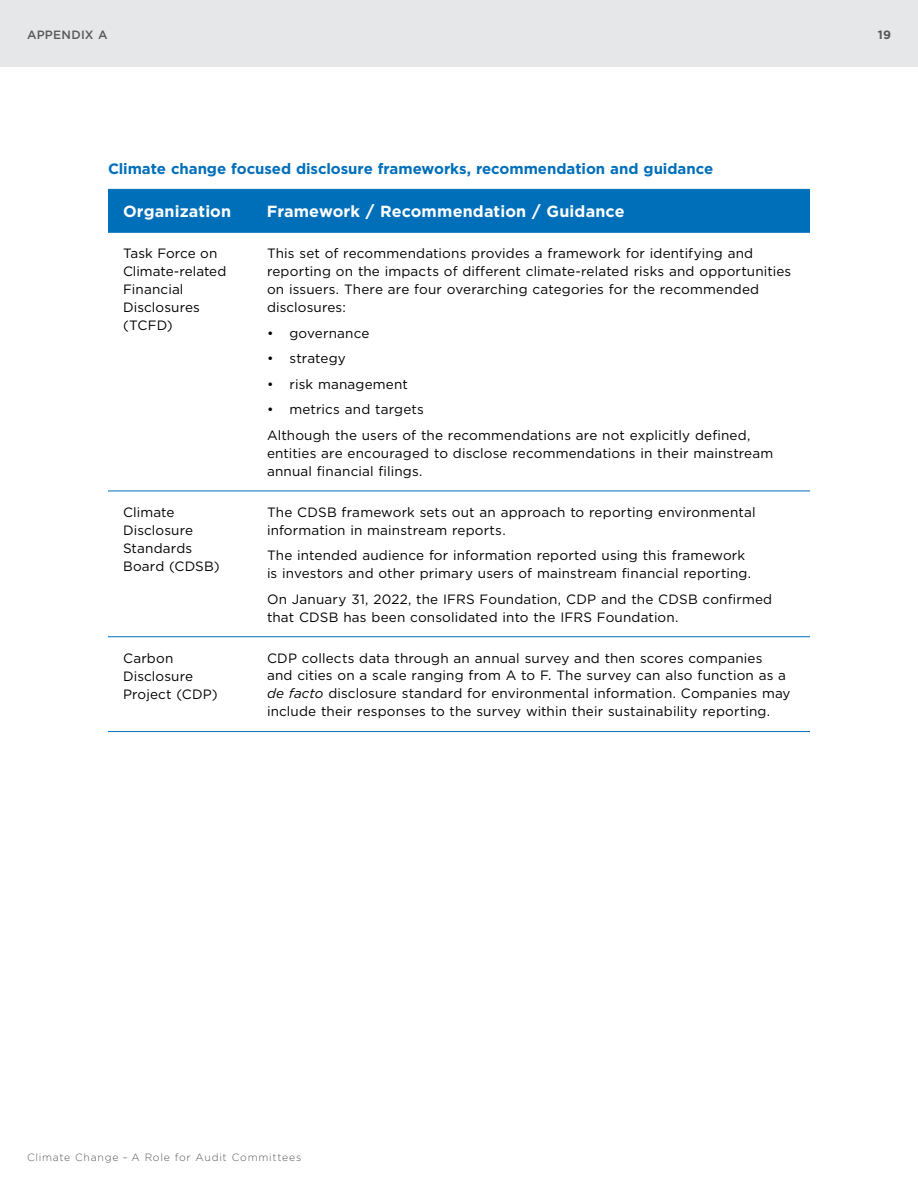
<style>
.page{position:relative;width:918px;height:1188px;background:#fff}
.page>*{position:absolute;margin:0;border:0;box-sizing:border-box;transform-origin:0 0}
.CPA_tableText-header{font:700 16.2px "Gotham";letter-spacing:.01em;color:#fff}
.t1{font:700 15px "Gotham";letter-spacing:-.005em;color:#006fba}
.CPA_tableText-body{font:13.5px/18px "Gotham";letter-spacing:.01em;color:#000}
.t2{font:500 12px "Gotham";letter-spacing:.02em;color:#58595b}
.t3{font:700 12px "Gotham";color:#58595b}
.t4{font:300 10.5px "Gotham";letter-spacing:.07em;color:#58595b}
.s1{font-style:italic}
</style>
<div class="page">
<div style="left:108px;top:190px;width:702px;height:42px;background:#006fba"></div>
<hr style="left:108px;top:491px;width:144px;height:1px;background:#006fba">
<hr style="left:252px;top:491px;width:558px;height:1px;background:#006fba">
<hr style="left:108px;top:189px;width:144px;height:1px;background:#006fba">
<hr style="left:252px;top:189px;width:558px;height:1px;background:#006fba">
<hr style="left:108px;top:232px;width:144px;height:1px;background:#006fba">
<hr style="left:252px;top:232px;width:558px;height:1px;background:#006fba">
<hr style="left:108px;top:636px;width:144px;height:1px;background:#006fba">
<hr style="left:252px;top:636px;width:558px;height:1px;background:#006fba">
<hr style="left:108px;top:731px;width:144px;height:1px;background:#006fba">
<hr style="left:252px;top:731px;width:558px;height:1px;background:#006fba">
<div style="left:0;top:0;width:918px;height:68px;background:#e6e7e8"></div>
<p class="t2" style="left:27px;top:26px;width:82px">APPENDIX A</p>
<p class="t3" style="left:878px;top:26px;width:15px">19</p>
<h3 class="t1" style="left:108px;top:159px;width:607px">Climate change focused disclosure frameworks, recommendation and guidance</h3>
<p class="CPA_tableText-header" style="left:123px;top:201px;width:110px">Organization</p>
<p class="CPA_tableText-header" style="left:267px;top:201px;width:359px">Framework / Recommendation / Guidance</p>
<p class="CPA_tableText-body" style="left:123px;top:244px;width:105px">Task Force on<br>Climate-related<br>Financial<br>Disclosures (TCFD)</p>
<p class="CPA_tableText-body" style="left:267px;top:244px;width:526px">This set of recommendations provides a framework for identifying and reporting on the impacts of different climate-related risks and opportunities on issuers. There are four overarching categories for the recommended disclosures:</p>
<p class="CPA_tableText-body" style="left:267px;top:324px;width:104px">• governance</p>
<p class="CPA_tableText-body" style="left:267px;top:349px;width:80px">• strategy</p>
<p class="CPA_tableText-body" style="left:267px;top:375px;width:142px">• risk management</p>
<p class="CPA_tableText-body" style="left:267px;top:400px;width:158px">• metrics and targets</p>
<p class="CPA_tableText-body" style="left:267px;top:426px;width:508px">Although the users of the recommendations are not explicitly defined, entities are encouraged to disclose recommendations in their mainstream annual financial filings.</p>
<p class="CPA_tableText-body" style="left:123px;top:503px;width:98px">Climate<br>Disclosure<br>Standards<br>Board (CDSB)</p>
<p class="CPA_tableText-body" style="left:267px;top:503px;width:490px">The CDSB framework sets out an approach to reporting environmental information in mainstream reports.</p>
<p class="CPA_tableText-body" style="left:267px;top:546px;width:486px">The intended audience for information reported using this framework is investors and other primary users of mainstream financial reporting.</p>
<p class="CPA_tableText-body" style="left:267px;top:590px;width:507px">On January 31, 2022, the IFRS Foundation, CDP and the CDSB confirmed that CDSB has been consolidated into the IFRS Foundation.</p>
<p class="CPA_tableText-body" style="left:123px;top:648px;width:96px">Carbon<br>Disclosure<br>Project (CDP)</p>
<p class="CPA_tableText-body" style="left:267px;top:648px;width:525px">CDP collects data through an annual survey and then scores companies and cities on a scale ranging from A to F. The survey can also function as a <span class="s1">de facto</span> disclosure standard for environmental information. Companies may include their responses to the survey within their sustainability reporting.</p>
<p class="t4" style="left:27px;top:1151px;width:276px">Climate Change – A Role for Audit Committees</p>
</div>
